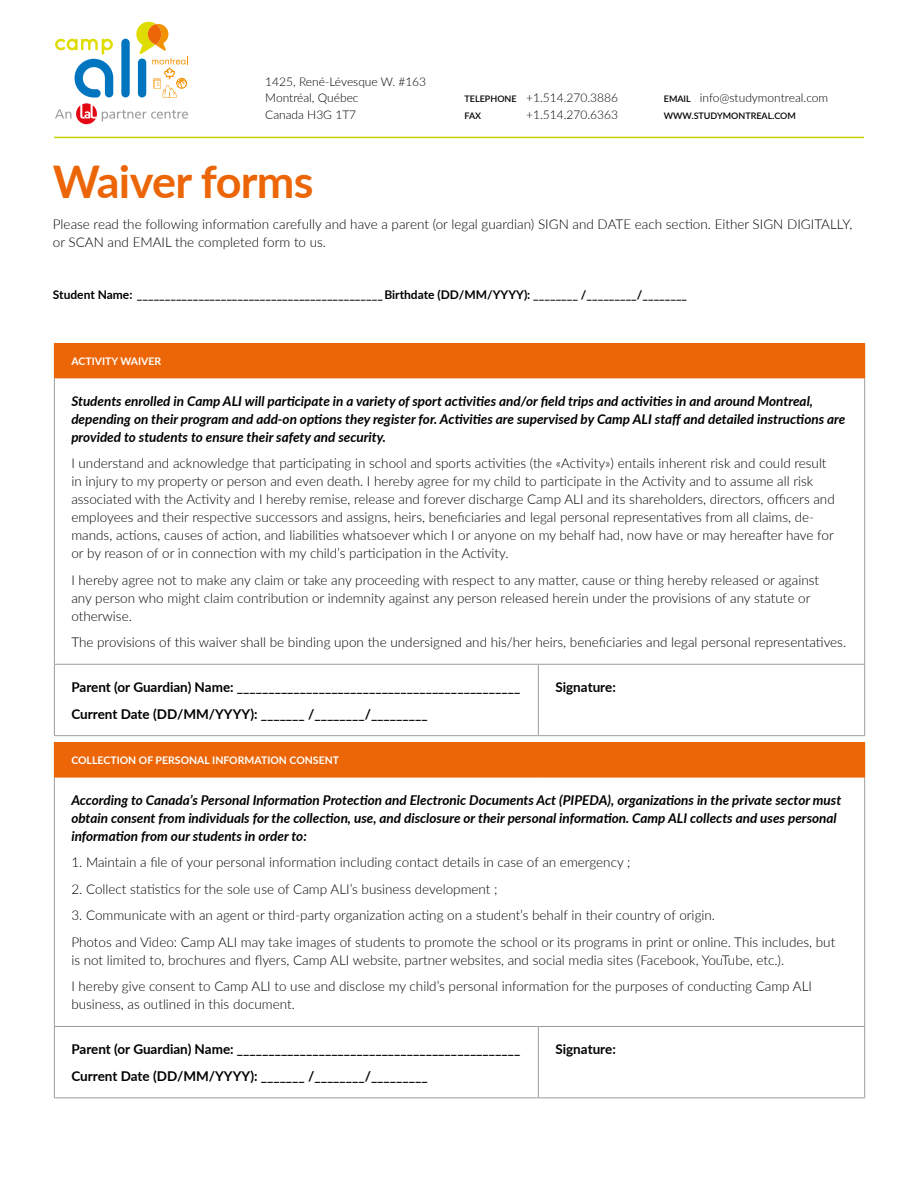
<style>
.page{position:relative;width:918px;height:1188px;background:#fff}
.page>*{position:absolute;margin:0;border:0;box-sizing:border-box;transform-origin:0 0}
.t1{font:700 45px "Lato";letter-spacing:-.015em;color:#ec6608}
.t2{font:300 13.5px/18px "Lato";color:#000}
.t3{font:italic 700 13.5px/18px "Lato";color:#000}
.t4{font:700 13.5px/26.5px "Lato";color:#000}
.t5{font:300 12px/16.5px "Lato";color:#000}
.t6{font:700 12px "Lato";color:#000}
.t7{font:700 10.5px "Lato";color:#fff}
.t8{font:600 9px "Lato";color:#000}
.s1{font-weight:600;font-size:9px}
</style>
<div class="page">
<svg style="left:55px;top:22px;width:133px;height:102px"></svg>
<hr style="left:54px;top:137px;width:810px;height:1px;background:#c8d300">
<div style="left:54px;top:344px;width:811px;height:34px;background:#ec6608"></div>
<hr style="left:54px;top:378px;width:1px;height:286px;background:#9d9d9c">
<hr style="left:864px;top:378px;width:1px;height:286px;background:#9d9d9c">
<hr style="left:54px;top:664px;width:484px;height:1px;background:#9d9d9c">
<hr style="left:54px;top:665px;width:1px;height:70px;background:#9d9d9c">
<hr style="left:538px;top:664px;width:327px;height:1px;background:#9d9d9c">
<hr style="left:538px;top:665px;width:1px;height:70px;background:#9d9d9c">
<hr style="left:864px;top:665px;width:1px;height:70px;background:#9d9d9c">
<hr style="left:54px;top:735px;width:484px;height:1px;background:#9d9d9c">
<hr style="left:538px;top:735px;width:327px;height:1px;background:#9d9d9c">
<hr style="left:54px;top:343px;width:484px;height:1px;background:#ec6608">
<hr style="left:538px;top:343px;width:327px;height:1px;background:#ec6608">
<hr style="left:54px;top:378px;width:484px;height:1px;background:#ec6608">
<hr style="left:538px;top:378px;width:327px;height:1px;background:#ec6608">
<div style="left:54px;top:743px;width:811px;height:34px;background:#ec6608"></div>
<hr style="left:54px;top:777px;width:1px;height:249px;background:#9d9d9c">
<hr style="left:864px;top:777px;width:1px;height:249px;background:#9d9d9c">
<hr style="left:54px;top:1026px;width:484px;height:1px;background:#9d9d9c">
<hr style="left:54px;top:1027px;width:1px;height:70px;background:#9d9d9c">
<hr style="left:538px;top:1026px;width:327px;height:1px;background:#9d9d9c">
<hr style="left:538px;top:1027px;width:1px;height:70px;background:#9d9d9c">
<hr style="left:864px;top:1027px;width:1px;height:70px;background:#9d9d9c">
<hr style="left:54px;top:1097px;width:484px;height:1px;background:#9d9d9c">
<hr style="left:538px;top:1097px;width:327px;height:1px;background:#9d9d9c">
<hr style="left:54px;top:742px;width:484px;height:1px;background:#ec6608">
<hr style="left:538px;top:742px;width:327px;height:1px;background:#ec6608">
<hr style="left:54px;top:777px;width:484px;height:1px;background:#ec6608">
<hr style="left:538px;top:777px;width:327px;height:1px;background:#ec6608">
<p class="t5" style="left:265px;top:73px;width:162px">1425, René-Lévesque W. #163<br>Montréal, Québec<br>Canada H3G 1T7</p>
<h1 class="t1" style="left:53px;top:148px;width:262px">Waiver forms</h1>
<p class="t5" style="left:465px;top:89px;width:155px"><span class="s1">TELEPHONE</span> +1.514.270.3886</p>
<p class="t8" style="left:465px;top:109px;width:18px">FAX</p>
<p class="t5" style="left:526px;top:106px;width:93px">+1.514.270.6363</p>
<p class="t5" style="left:664px;top:89px;width:166px"><span class="s1">EMAIL</span> info@studymontreal.com</p>
<p class="t8" style="left:664px;top:109px;width:134px">WWW.STUDYMONTREAL.COM</p>
<p class="t2" style="left:53px;top:214px;width:801px">Please read the following information carefully and have a parent (or legal guardian) SIGN and DATE each section. Either SIGN DIGITALLY, or SCAN and EMAIL the completed form to us.</p>
<p class="t6" style="left:53px;top:286px;width:636px">Student Name: ____________________________________________ Birthdate (DD/MM/YYYY): ________ /_________/________</p>
<p class="t7" style="left:71px;top:353px;width:91px">ACTIVITY WAIVER</p>
<p class="t3" style="left:71px;top:391px;width:776px">Students enrolled in Camp ALI will participate in a variety of sport activities and/or field trips and activities in and around Montreal, depending on their program and add-on options they register for. Activities are supervised by Camp ALI staff and detailed instructions are provided to students to ensure their safety and security.</p>
<p class="t2" style="left:71px;top:454px;width:765px">I understand and acknowledge that participating in school and sports activities (the «Activity») entails inherent risk and could result in injury to my property or person and even death. I hereby agree for my child to participate in the Activity and to assume all risk associated with the Activity and I hereby remise, release and forever discharge Camp ALI and its shareholders, directors, officers and employees and their respective successors and assigns, heirs, beneficiaries and legal personal representatives from all claims, de&shy;mands, actions, causes of action, and liabilities whatsoever which I or anyone on my behalf had, now have or may hereafter have for or by reason of or in connection with my child’s participation in the Activity.</p>
<p class="t2" style="left:71px;top:570px;width:749px">I hereby agree not to make any claim or take any proceeding with respect to any matter, cause or thing hereby released or against any person who might claim contribution or indemnity against any person released herein under the provisions of any statute or otherwise.</p>
<p class="t2" style="left:71px;top:633px;width:776px">The provisions of this waiver shall be binding upon the undersigned and his/her heirs, beneficiaries and legal personal representatives.</p>
<p class="t4" style="left:71px;top:673px;width:450px">Parent (or Guardian) Name: _____________________________________________<br>Current Date (DD/MM/YYYY): _______ /________/_________</p>
<p class="t4" style="left:555px;top:673px;width:62px">Signature:</p>
<p class="t7" style="left:71px;top:753px;width:269px">COLLECTION OF PERSONAL INFORMATION CONSENT</p>
<p class="t3" style="left:71px;top:790px;width:771px">According to Canada’s Personal Information Protection and Electronic Documents Act (PIPEDA), organizations in the private sector must obtain consent from individuals for the collection, use, and disclosure or their personal information. Camp ALI collects and uses personal information from our students in order to:</p>
<p class="t2" style="left:71px;top:853px;width:561px">1. Maintain a file of your personal information including contact details in case of an emergency ;</p>
<p class="t2" style="left:71px;top:880px;width:428px">2. Collect statistics for the sole use of Camp ALI’s business development ;</p>
<p class="t2" style="left:71px;top:902px;width:765px;line-height:26.5px">3. Communicate with an agent or third-party organization acting on a student’s behalf in their country of origin.<br>Photos and Video: Camp ALI may take images of students to promote the school or its programs in print or online. This includes, but</p>
<p class="t2" style="left:71px;top:946px;width:742px;line-height:26.5px">is not limited to, brochures and flyers, Camp ALI website, partner websites, and social media sites (Facebook, YouTube, etc.).<br>I hereby give consent to Camp ALI to use and disclose my child’s personal information for the purposes of conducting Camp ALI</p>
<p class="t2" style="left:71px;top:995px;width:225px">business, as outlined in this document.</p>
<p class="t4" style="left:71px;top:1036px;width:450px">Parent (or Guardian) Name: _____________________________________________<br>Current Date (DD/MM/YYYY): _______ /________/_________</p>
<p class="t4" style="left:555px;top:1036px;width:62px">Signature:</p>
</div>
